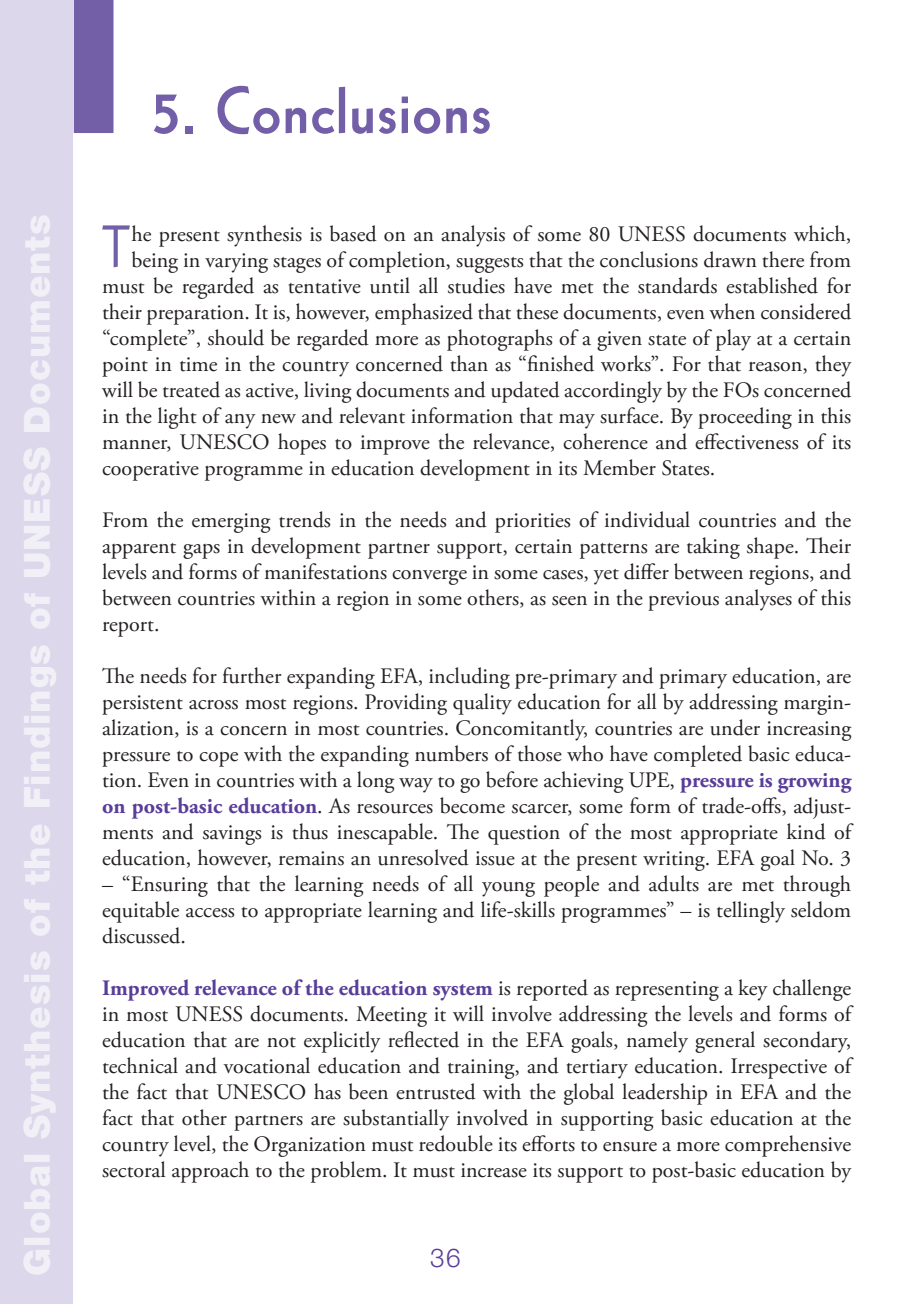
<style>
.page{position:relative;width:908px;height:1304px;background:#fff}
.page>*{position:absolute;margin:0;border:0;box-sizing:border-box;transform-origin:0 0}
.t1{font:800 64px "Kabel LT";letter-spacing:.025em;color:#735ea8}
.t2{font:57.8px "Kabel LT";color:#735ea8}
.t3{font:900 36px "Helvetica Neue LT";letter-spacing:.025em;color:#f2f0f7}
.t4{font:300 26px "Helvetica Neue LT";color:#593e99}
.t5{font:22px/26px "Adobe Garamond Pro";color:#231f20;text-align:justify}
.s1{font-weight:700;color:#593e99}
</style>
<div class="page">
<div style="left:0;top:0;width:73px;height:1304px;background:#dcd7eb"></div>
<div style="left:74px;top:0;width:39px;height:133px;background:#735ea8"></div>
<h3 class="t3" style="left:24px;top:1276px;width:1063px;rotate:-90deg">Global Synthesis of the Findings of UNESS Documents</h3>
<h1 class="t1" style="left:153px;top:87px;width:339px">5. Conclusions</h1>
<h2 class="t2" style="left:102px;top:224px;width:29px">T</h2>
<p class="t5" style="left:131px;top:223px;width:721px">he present synthesis is based on an analysis of some 80 UNESS documents which,</p>
<p class="t5" style="left:131px;top:249px;width:721px">being in varying stages of completion, suggests that the conclusions drawn there from</p>
<p class="t5" style="left:102px;top:275px;width:750px">must be regarded as tentative until all studies have met the standards established for</p>
<p class="t5" style="left:102px;top:301px;width:750px">their preparation. It is, however, emphasized that these documents, even when considered</p>
<p class="t5" style="left:102px;top:327px;width:750px">“complete”, should be regarded more as photographs of a given state of play at a certain</p>
<p class="t5" style="left:102px;top:353px;width:750px">point in time in the country concerned than as “finished works”. For that reason, they</p>
<p class="t5" style="left:102px;top:379px;width:750px">will be treated as active, living documents and updated accordingly by the FOs concerned</p>
<p class="t5" style="left:102px;top:405px;width:750px">in the light of any new and relevant information that may surface. By proceeding in this</p>
<p class="t5" style="left:102px;top:431px;width:750px">manner, UNESCO hopes to improve the relevance, coherence and effectiveness of its</p>
<p class="t5" style="left:102px;top:457px;width:614px">cooperative programme in education development in its Member States.</p>
<p class="t5" style="left:102px;top:509px;width:750px">From the emerging trends in the needs and priorities of individual countries and the apparent gaps in development partner support, certain patterns are taking shape. Their levels and forms of manifestations converge in some cases, yet differ between regions, and between countries within a region in some others, as seen in the previous analyses of this report.</p>
<p class="t5" style="left:102px;top:665px;width:750px">The needs for further expanding EFA, including pre-primary and primary education, are persistent across most regions. Providing quality education for all by addressing margin&shy;alization, is a concern in most countries. Concomitantly, countries are under increasing pressure to cope with the expanding numbers of those who have completed basic educa&shy;tion. Even in countries with a long way to go before achieving UPE, <span class="s1">pressure is growing on post-basic education</span>. As resources become scarcer, some form of trade-offs, adjust&shy;ments and savings is thus inescapable. The question of the most appropriate kind of education, however, remains an unresolved issue at the present writing. EFA goal No. 3</p>
<p class="t5" style="left:102px;top:873px;width:750px">– “Ensuring that the learning needs of all young people and adults are met through equitable access to appropriate learning and life-skills programmes” – is tellingly seldom discussed.</p>
<p class="t5" style="left:102px;top:977px;width:750px"><span class="s1">Improved relevance of the education system</span> is reported as representing a key challenge in most UNESS documents. Meeting it will involve addressing the levels and forms of education that are not explicitly reflected in the EFA goals, namely general secondary, technical and vocational education and training, and tertiary education. Irrespective of the fact that UNESCO has been entrusted with the global leadership in EFA and the fact that other partners are substantially involved in supporting basic education at the country level, the Organization must redouble its efforts to ensure a more comprehensive sectoral approach to the problem. It must increase its support to post-basic education by</p>
<p class="t4" style="left:430px;top:1249px;width:32px">36</p>
</div>
